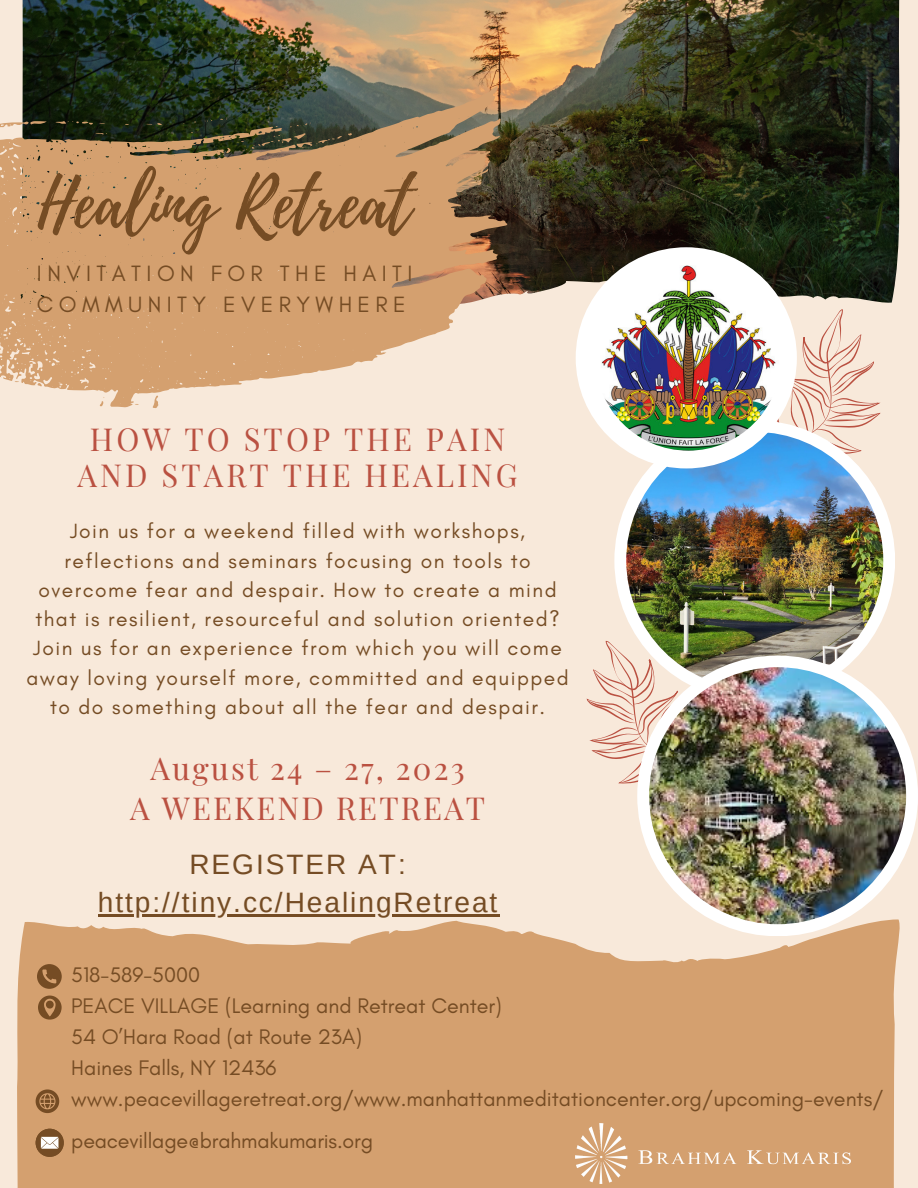
<style>
.page{position:relative;width:918px;height:1188px;background:#f8e9da}
.page>*{position:absolute;margin:0;border:0;box-sizing:border-box;transform-origin:0 0}
.t1{font:68.85px "Playlist Script";color:#754c24}
.t2{font:31.05px/36px "Playfair Display";letter-spacing:.1em;color:#ba5141;text-align:center}
.t3{font:31.05px/40.5px "Playfair Display";letter-spacing:.07em;color:#ba5141;text-align:center}
.t4{font:28.05px/38.2px "Arimo";letter-spacing:.07em;color:#754c24;text-align:center}
.t5{font:22.5px/30.8px "Glacial Indifference";letter-spacing:.24em;color:#754c24}
.t6{font:21.45px/31.2px "Glacial Indifference";color:#754c24}
.t7{font:21px/29.2px "Glacial Indifference";letter-spacing:.07em;color:#754c24;text-align:center}
</style>
<div class="page">
<img style="left:22px;top:0;width:878px;height:305px">
<svg style="left:0;top:86px;width:507px;height:322px;background:#bc9871"></svg>
<svg style="left:777px;top:309px;width:104px;height:182px"></svg>
<svg style="left:586px;top:640px;width:103px;height:144px"></svg>
<div style="left:614px;top:420px;width:281px;height:281px;background:#fff;border-radius:50%"></div>
<img style="left:626px;top:432px;width:257px;height:257px;border-radius:50%">
<div style="left:637px;top:656px;width:281px;height:280px;background:#fff;border-radius:50%"></div>
<img style="left:649px;top:667px;width:257px;height:257px;border-radius:50%">
<div style="left:576px;top:247px;width:221px;height:221px;background:#fff;border-radius:50%"></div>
<img style="left:595px;top:265px;width:186px;height:186px;border-radius:50%">
<svg style="left:17px;top:919px;width:883px;height:269px;background:#d7a678"></svg>
<svg style="left:37px;top:964px;width:25px;height:25px"></svg>
<svg style="left:38px;top:996px;width:24px;height:28px"></svg>
<svg style="left:36px;top:1089px;width:23px;height:24px"></svg>
<svg style="left:36px;top:1129px;width:28px;height:28px"></svg>
<img style="left:576px;top:1123px;width:274px;height:61px">
<hr style="left:98px;top:914px;width:401px;height:2px;background:#754c24">
<h1 class="t1" style="left:38px;top:154px;width:375px">Healing Retreat</h1>
<p class="t5" style="left:37px;top:258px;width:377px">INVITATION FOR THE HAITI<br>COMMUNITY EVERYWHERE</p>
<h2 class="t2" style="left:78px;top:420px;width:442px">HOW TO STOP THE PAIN<br>AND START THE HEALING</h2>
<p class="t7" style="left:26px;top:516px;width:544px">Join us for a weekend filled with workshops, reflections and seminars focusing on tools to overcome fear and despair. How to create a mind that is resilient, resourceful and solution oriented?<br>Join us for an experience from which you will come away loving yourself more, committed and equipped to do something about all the fear and despair.</p>
<h2 class="t3" style="left:130px;top:747px;width:356px">August 24 – 27, 2023<br>A WEEKEND RETREAT</h2>
<h3 class="t4" style="left:98px;top:845px;width:401px">REGISTER AT: http://tiny.cc/HealingRetreat</h3>
<p class="t6" style="left:71px;top:959px;width:814px">518-589-5000<br>PEACE VILLAGE (Learning and Retreat Center)<br>54 O’Hara Road (at Route 23A)<br>Haines Falls, NY 12436 www.peacevillageretreat.org/www.manhattanmeditationcenter.org/upcoming-events/</p>
<p class="t6" style="left:71px;top:1125px;width:303px">peacevillage@brahmakumaris.org</p>
</div>
